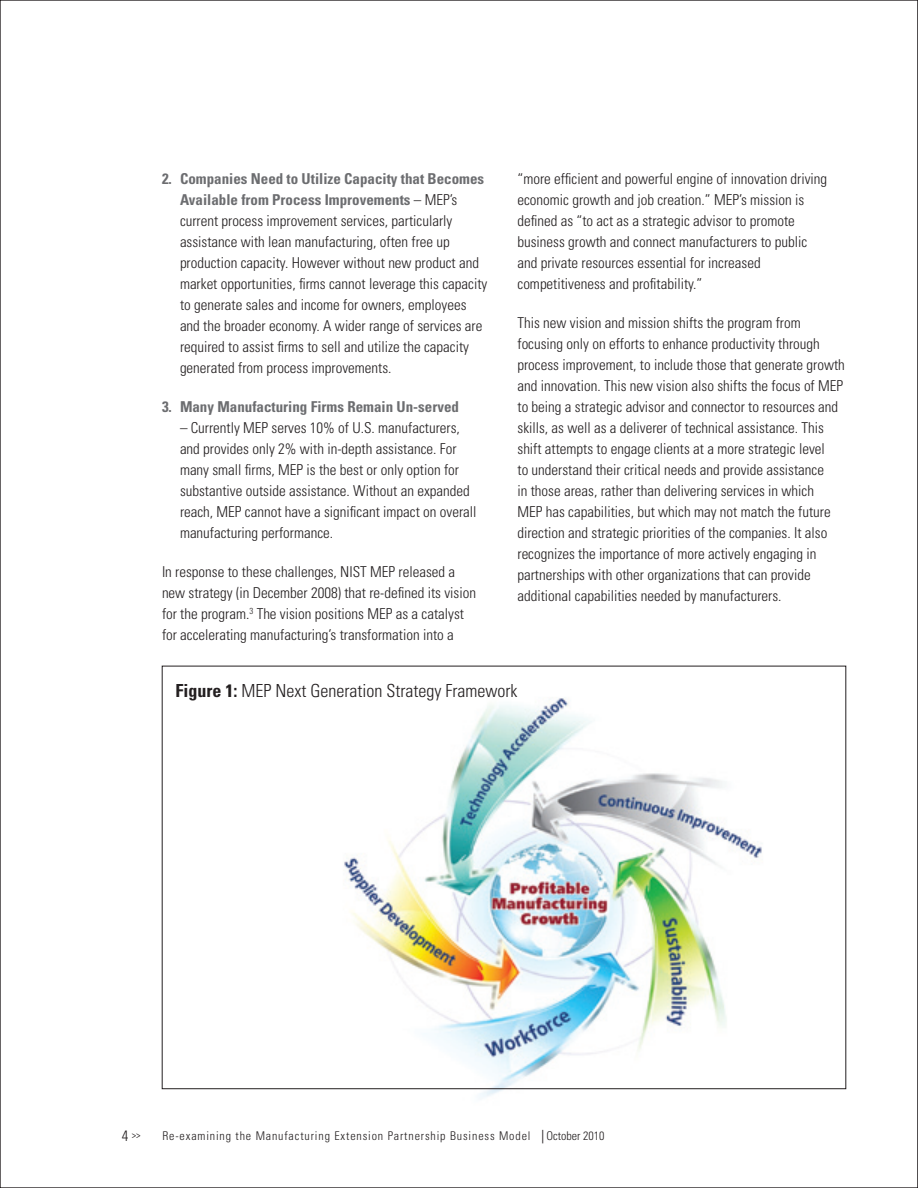
<style>
.page{position:relative;width:918px;height:1188px;background:#fff}
.page>*{position:absolute;margin:0;border:0;box-sizing:border-box;transform-origin:0 0}
.xtra-_figure_title{font:300 condensed 18px "Univers LT Std";color:#231f20}
._3__body_text{font:300 condensed 15px/21px "Univers LT Std";color:#231f20}
._3__body_text-bullet{font:300 condensed 15px/21px "Univers LT Std";color:#231f20}
._3__body_text-bullet-2{font:700 condensed 15px "Univers LT Std";color:#6c6d70}
.t1{font:300 condensed 12px "Univers LT Std";letter-spacing:.07em;color:#231f20}
.t2{font:condensed 9px "Univers LT Std";color:#231f20}
.s1{font-weight:700;color:#6c6d70}
.s2{font-weight:700}
.s3{font-weight:300;font-size:15px}
.s4{font-weight:400;font-size:13.5px}
</style>
<div class="page">
<svg style="left:917px;top:0;width:1px;height:1188px"></svg>
<img style="left:307px;top:665px;width:479px;height:433px">
<p class="_3__body_text-bullet" style="left:180px;top:168px;width:309px;text-indent:-18px"><span class="s1">2. Companies Need to Utilize Capacity that Becomes Available from Process Improvements</span> – MEP’s current process improvement services, particularly assistance with lean manufacturing, often free up production capacity. However without new product and market opportunities, firms cannot leverage this capacity to generate sales and income for owners, employees and the broader economy. A wider range of services are required to assist firms to sell and utilize the capacity generated from process improvements.</p>
<p class="_3__body_text-bullet-2" style="left:162px;top:398px;width:299px">3. Many Manufacturing Firms Remain Un-served</p>
<p class="_3__body_text-bullet" style="left:180px;top:417px;width:298px">– Currently MEP serves 10% of U.S. manufacturers, and provides only 2% with in-depth assistance. For many small firms, MEP is the best or only option for substantive outside assistance. Without an expanded reach, MEP cannot have a significant impact on overall manufacturing performance.</p>
<p class="_3__body_text" style="left:162px;top:561px;width:316px">In response to these challenges, NIST MEP released a new strategy (in December 2008) that re-defined its vision for the program.<sup>3</sup> The vision positions MEP as a catalyst for accelerating manufacturing’s transformation into a</p>
<p class="_3__body_text" style="left:518px;top:168px;width:311px">“more efficient and powerful engine of innovation driving economic growth and job creation.” MEP’s mission is defined as “to act as a strategic advisor to promote business growth and connect manufacturers to public and private resources essential for increased competitiveness and profitability.”</p>
<p class="_3__body_text" style="left:518px;top:312px;width:329px">This new vision and mission shifts the program from focusing only on efforts to enhance productivity through process improvement, to include those that generate growth and innovation. This new vision also shifts the focus of MEP to being a strategic advisor and connector to resources and skills, as well as a deliverer of technical assistance. This shift attempts to engage clients at a more strategic level<br>to understand their critical needs and provide assistance<br>in those areas, rather than delivering services in which<br>MEP has capabilities, but which may not match the future direction and strategic priorities of the companies. It also recognizes the importance of more actively engaging in partnerships with other organizations that can provide additional capabilities needed by manufacturers.</p>
<p class="xtra-_figure_title" style="left:176px;top:680px;width:343px"><span class="s2">Figure 1:</span> MEP Next Generation Strategy Framework</p>
<p class="t2" style="left:122px;top:1129px;width:20px"><span class="s3">4</span> &gt;&gt;</p>
<p class="t1" style="left:162px;top:1129px;width:444px">Re-examining the Manufacturing Extension Partnership Business Model <span class="s4">|</span>October 2010</p>
</div>
